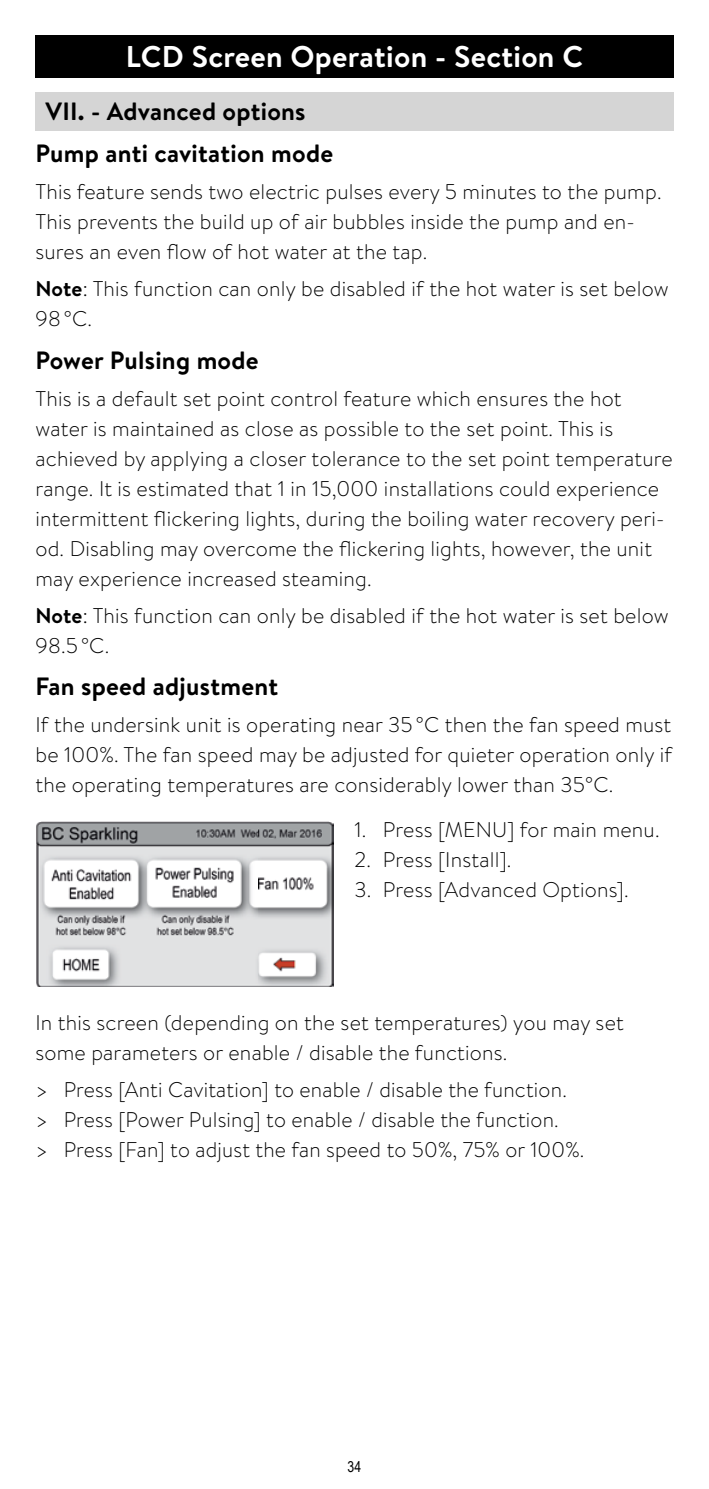
<style>
.page{position:relative;width:709px;height:1489px;background:#fff}
.page>*{position:absolute;margin:0;border:0;box-sizing:border-box;transform-origin:0 0}
.t1{font:700 30px "Brandon Text";letter-spacing:.01em;color:#fff}
.t2{font:700 25px/42.5px "Brandon Text";letter-spacing:.01em;color:#000}
.t3{font:300 21.25px/30px "Brandon Text";letter-spacing:.01em;color:#000}
.t4{font:15px "Arial Narrow";color:#000}
.s1{font-weight:700}
</style>
<div class="page">
<div style="left:35px;top:92px;width:638px;height:38px;background:#d5d5d5"></div>
<img style="left:36px;top:821px;width:297px;height:165px">
<div style="left:35px;top:35px;width:638px;height:43px;background:#000"></div>
<h1 class="t1" style="left:126px;top:36px;width:458px">LCD Screen Operation - Section C</h1>
<p class="t2" style="left:35px;top:89px;width:299px;text-indent:10px">VII. - Advanced options<br>Pump anti cavitation mode</p>
<p class="t3" style="left:35px;top:176px;width:627px">This feature sends two electric pulses every 5 minutes to the pump.<br>This prevents the build up of air bubbles inside the pump and en&shy;sures an even flow of hot water at the tap.</p>
<p class="t3" style="left:35px;top:273px;width:634px"><span class="s1">Note</span>: This function can only be disabled if the hot water is set below<br>98 °C.</p>
<p class="t2" style="left:35px;top:338px;width:225px">Power Pulsing mode</p>
<p class="t3" style="left:35px;top:382px;width:639px">This is a default set point control feature which ensures the hot water is maintained as close as possible to the set point. This is achieved by applying a closer tolerance to the set point temperature range. It is estimated that 1 in 15,000 installations could experience intermittent flickering lights, during the boiling water recovery peri&shy;od. Disabling may overcome the flickering lights, however, the unit may experience increased steaming.</p>
<p class="t3" style="left:35px;top:599px;width:634px"><span class="s1">Note</span>: This function can only be disabled if the hot water is set below<br>98.5 °C.</p>
<p class="t2" style="left:35px;top:664px;width:244px">Fan speed adjustment</p>
<p class="t3" style="left:35px;top:709px;width:638px;text-align:justify">If the undersink unit is operating near 35 °C then the fan speed must be 100%. The fan speed may be adjusted for quieter operation only if the operating temperatures are considerably lower than 35°C.</p>
<p class="t3" style="left:354px;top:813px;width:307px">1. Press [MENU] for main menu.</p>
<p class="t3" style="left:354px;top:843px;width:158px">2. Press [Install].</p>
<p class="t3" style="left:354px;top:873px;width:276px">3. Press [Advanced Options].</p>
<p class="t3" style="left:35px;top:1006px;width:590px">In this screen (depending on the set temperatures) you may set some parameters or enable / disable the functions.</p>
<p class="t3" style="left:35px;top:1073px;width:550px">&gt; Press [Anti Cavitation] to enable / disable the function. &gt; Press [Power Pulsing] to enable / disable the function.<br>&gt; Press [Fan] to adjust the fan speed to 50%, 75% or 100%.</p>
<p class="t4" style="left:347px;top:1454px;width:15px">34</p>
</div>
